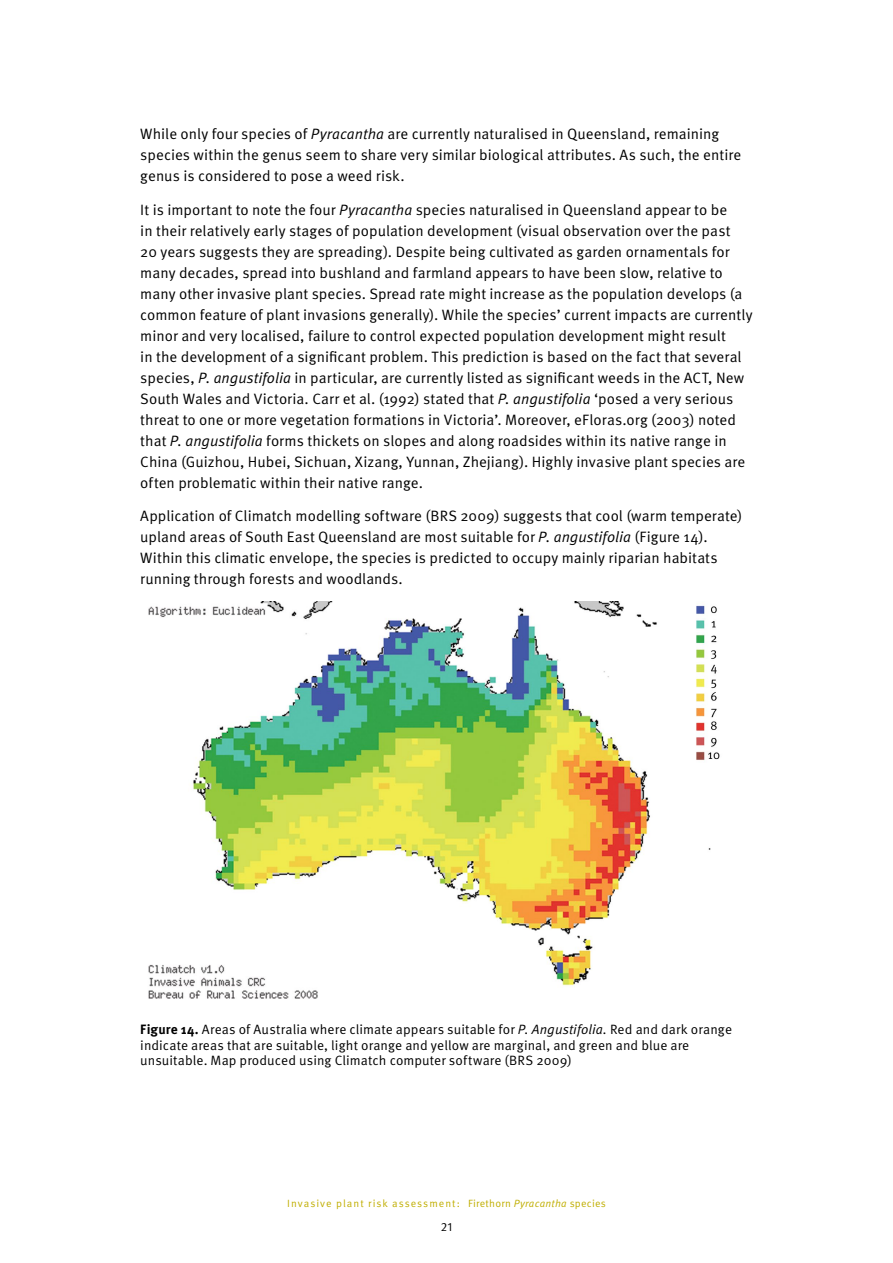
<style>
.page{position:relative;width:893px;height:1263px;background:#fff}
.page>*{position:absolute;margin:0;border:0;box-sizing:border-box;transform-origin:0 0}
.body{font:15px/21px "Meta OT";color:#000}
.t1{font:13.5px/15.8px "Meta OT";letter-spacing:.005em;color:#000}
.t2{font:12px "Meta OT";color:#000}
.t3{font:10.5px "Meta OT";letter-spacing:.09em;color:#c0ae00}
.s1{font-style:italic}
.s2{font-weight:700}
</style>
<div class="page">
<img style="left:148px;top:601px;width:572px;height:398px">
<p class="body" style="left:140px;top:123px;width:602px">While only four species of <span class="s1">Pyracantha</span> are currently naturalised in Queensland, remaining species within the genus seem to share very similar biological attributes. As such, the entire genus is considered to pose a weed risk.</p>
<p class="body" style="left:140px;top:199px;width:614px">It is important to note the four <span class="s1">Pyracantha</span> species naturalised in Queensland appear to be<br>in their relatively early stages of population development (visual observation over the past<br>20 years suggests they are spreading). Despite being cultivated as garden ornamentals for many decades, spread into bushland and farmland appears to have been slow, relative to many other invasive plant species. Spread rate might increase as the population develops (a common feature of plant invasions generally). While the species’ current impacts are currently minor and very localised, failure to control expected population development might result<br>in the development of a significant problem. This prediction is based on the fact that several species, <span class="s1">P. angustifolia</span> in particular, are currently listed as significant weeds in the ACT, New South Wales and Victoria. Carr et al. (1992) stated that <span class="s1">P. angustifolia</span> ‘posed a very serious threat to one or more vegetation formations in Victoria’. Moreover, eFloras.org (2003) noted that <span class="s1">P. angustifolia</span> forms thickets on slopes and along roadsides within its native range in China (Guizhou, Hubei, Sichuan, Xizang, Yunnan, Zhejiang). Highly invasive plant species are often problematic within their native range.</p>
<p class="body" style="left:140px;top:506px;width:604px">Application of Climatch modelling software (BRS 2009) suggests that cool (warm temperate) upland areas of South East Queensland are most suitable for <span class="s1">P. angustifolia</span> (Figure 14).<br>Within this climatic envelope, the species is predicted to occupy mainly riparian habitats running through forests and woodlands.</p>
<p class="t1" style="left:140px;top:1021px;width:593px"><span class="s2">Figure 14.</span> Areas of Australia where climate appears suitable for <span class="s1">P. Angustifolia.</span> Red and dark orange indicate areas that are suitable, light orange and yellow are marginal, and green and blue are unsuitable. Map produced using Climatch computer software (BRS 2009)</p>
<p class="t3" style="left:287px;top:1197px;width:320px">Invasive plant risk assessment: Firethorn <span class="s1">Pyracantha</span> species</p>
<p class="t2" style="left:441px;top:1219px;width:13px">21</p>
</div>
